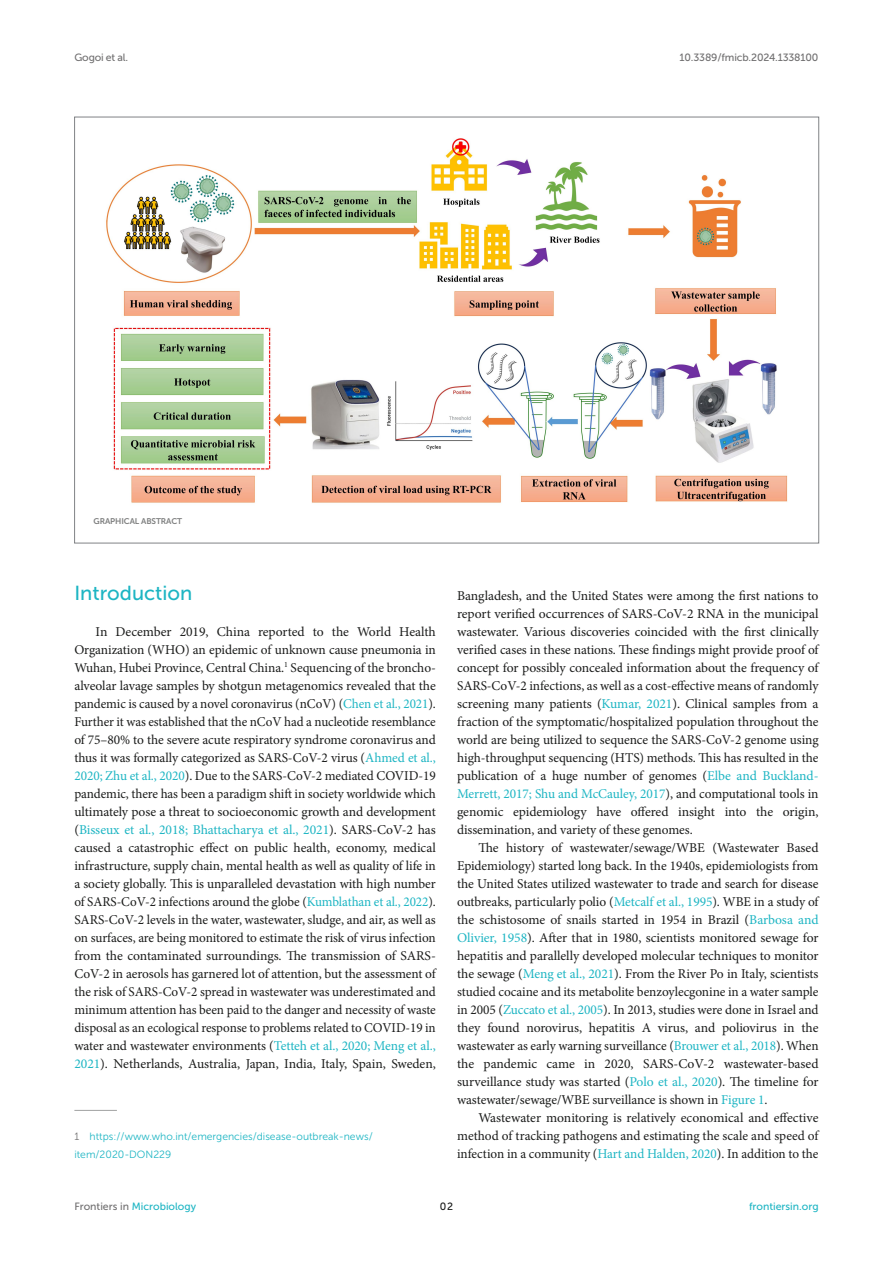
<style>
.page{position:relative;width:893px;height:1263px;background:#fff}
.page>*{position:absolute;margin:0;border:0;box-sizing:border-box;transform-origin:0 0}
.HEAD_1{font:20.25px "Museo Sans 500";color:#1db5c3}
.TEXT_FLUSH{font:13.5px/18px "Minion Pro";letter-spacing:-.005em;color:#1b1c1b;text-align:justify}
.TEXT{font:13.5px/18px "Minion Pro";letter-spacing:-.005em;color:#1b1c1b;text-align:justify}
.FOOTNOTE{font:10.5px/18px "Museo Sans 300";color:#1db5c3}
.t1{font:10.5px "Museo Sans 500";color:#1db5c3}
.t2{font:10.5px "Museo Sans 500";letter-spacing:-.015em;color:#706f70}
.t3{font:10.5px "Museo Sans 500";color:#1b1c1b}
.FIG_HD{font:8.25px "Museo Sans 700";letter-spacing:-.01em;color:#7e7f7f}
.s1{color:#1db5c3}
.s2{color:#706f70}
</style>
<div class="page">
<hr style="left:74px;top:1110px;width:43px;height:1px;background:#a2a3a3">
<img style="left:106px;top:138px;width:682px;height:365px">
<p class="t2" style="left:74px;top:51px;width:55px">Gogoi et al.</p>
<p class="t2" style="left:680px;top:51px;width:140px">10.3389/fmicb.2024.1338100</p>
<p class="FIG_HD" style="left:94px;top:517px;width:90px">GRAPHICAL ABSTRACT</p>
<p class="HEAD_1" style="left:74px;top:582px;width:120px">Introduction</p>
<p class="TEXT_FLUSH" style="left:74px;top:623px;width:363px;text-indent:21px">In December 2019, China reported to the World Health Organization (WHO) an epidemic of unknown cause pneumonia in Wuhan, Hubei Province, Central China.<sup>1</sup> Sequencing of the broncho&shy;alveolar lavage samples by shotgun metagenomics revealed that the pandemic is caused by a novel coronavirus (nCoV) (<span class="s1">Chen et al., 2021</span>).<br>Further it was established that the nCoV had a nucleotide resemblance of 75–80% to the severe acute respiratory syndrome coronavirus and thus it was formally categorized as SARS-CoV-2 virus (<span class="s1">Ahmed et al., 2020; Zhu et al., 2020</span>). Due to the SARS-CoV-2 mediated COVID-19 pandemic, there has been a paradigm shift in society worldwide which ultimately pose a threat to socioeconomic growth and development (<span class="s1">Bisseux et al., 2018; Bhattacharya et al., 2021</span>). SARS-CoV-2 has caused a catastrophic effect on public health, economy, medical infrastructure, supply chain, mental health as well as quality of life in a society globally. This is unparalleled devastation with high number of SARS-CoV-2 infections around the globe (<span class="s1">Kumblathan et al., 2022</span>).<br>SARS-CoV-2 levels in the water, wastewater, sludge, and air, as well as on surfaces, are being monitored to estimate the risk of virus infection from the contaminated surroundings. The transmission of SARS-CoV-2 in aerosols has garnered lot of attention, but the assessment of the risk of SARS-CoV-2 spread in wastewater was underestimated and minimum attention has been paid to the danger and necessity of waste disposal as an ecological response to problems related to COVID-19 in water and wastewater environments (<span class="s1">Tetteh et al., 2020; Meng et al., 2021</span>). Netherlands, Australia, Japan, India, Italy, Spain, Sweden,</p>
<p class="FOOTNOTE" style="left:74px;top:1127px;width:300px"><span class="s2">1</span> https://www.who.int/emergencies/disease-outbreak-news/ item/2020-DON229</p>
<p class="TEXT_FLUSH" style="left:457px;top:587px;width:363px">Bangladesh, and the United States were among the first nations to report verified occurrences of SARS-CoV-2 RNA in the municipal wastewater. Various discoveries coincided with the first clinically verified cases in these nations. These findings might provide proof of concept for possibly concealed information about the frequency of SARS-CoV-2 infections, as well as a cost-effective means of randomly screening many patients (<span class="s1">Kumar, 2021</span>). Clinical samples from a fraction of the symptomatic/hospitalized population throughout the world are being utilized to sequence the SARS-CoV-2 genome using high-throughput sequencing (HTS) methods. This has resulted in the publication of a huge number of genomes (<span class="s1">Elbe and Buckland-Merrett, 2017; Shu and McCauley, 2017</span>), and computational tools in genomic epidemiology have offered insight into the origin, dissemination, and variety of these genomes.</p>
<p class="TEXT" style="left:457px;top:839px;width:363px;text-indent:21px">The history of wastewater/sewage/WBE (Wastewater Based Epidemiology) started long back. In the 1940s, epidemiologists from the United States utilized wastewater to trade and search for disease outbreaks, particularly polio (<span class="s1">Metcalf et al., 1995</span>). WBE in a study of the schistosome of snails started in 1954 in Brazil (<span class="s1">Barbosa and Olivier, 1958</span>). After that in 1980, scientists monitored sewage for hepatitis and parallelly developed molecular techniques to monitor the sewage (<span class="s1">Meng et al., 2021</span>). From the River Po in Italy, scientists studied cocaine and its metabolite benzoylecgonine in a water sample in 2005 (<span class="s1">Zuccato et al., 2005</span>). In 2013, studies were done in Israel and they found norovirus, hepatitis A virus, and poliovirus in the wastewater as early warning surveillance (<span class="s1">Brouwer et al., 2018</span>). When the pandemic came in 2020, SARS-CoV-2 wastewater-based surveillance study was started (<span class="s1">Polo et al., 2020</span>). The timeline for wastewater/sewage/WBE surveillance is shown in <span class="s1">Figure 1</span>.</p>
<p class="TEXT" style="left:457px;top:1109px;width:363px;text-indent:21px">Wastewater monitoring is relatively economical and effective method of tracking pathogens and estimating the scale and speed of infection in a community (<span class="s1">Hart and Halden, 2020</span>). In addition to the</p>
<p class="t1" style="left:74px;top:1200px;width:123px"><span class="s2">Frontiers in</span> Microbiology</p>
<p class="t3" style="left:440px;top:1200px;width:15px">02</p>
<p class="t1" style="left:749px;top:1200px;width:71px">frontiersin.org</p>
</div>
